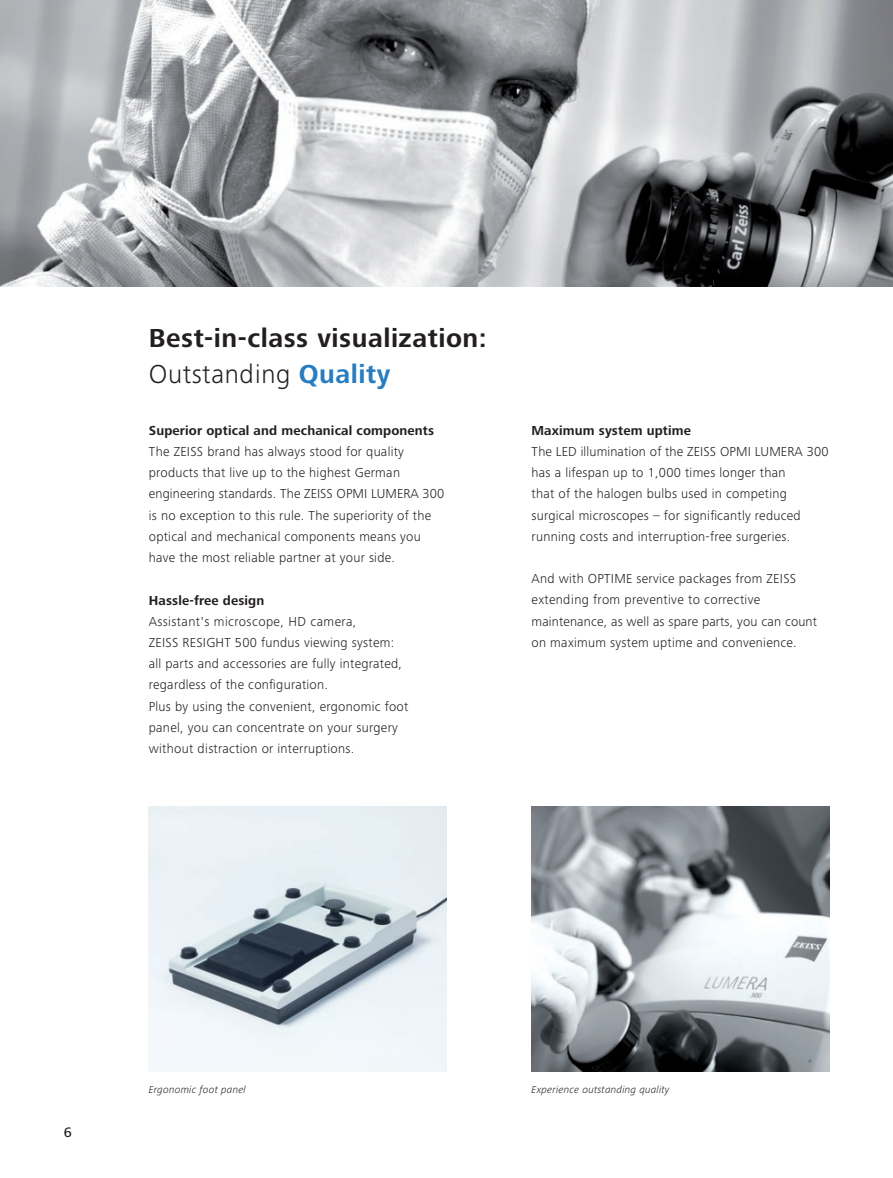
<style>
.page{position:relative;width:893px;height:1178px;background:#fff}
.page>*{position:absolute;margin:0;border:0;box-sizing:border-box;transform-origin:0 0}
.t1{font:700 27px/36px "Zeiss Frutiger Next Pro";letter-spacing:.02em;color:#231f20}
.t2{font:500 14.25px "Zeiss Frutiger Next Pro";color:#231f20}
.t3{font:300 13.5px/21.1px "Zeiss Frutiger Next Pro";letter-spacing:.02em;color:#231f20}
.t4{font:700 13.5px "Zeiss Frutiger Next Pro";letter-spacing:.01em;color:#231f20}
.t5{font:italic 300 10.5px "Zeiss Frutiger Next Pro";letter-spacing:.02em;color:#231f20}
.s1{font-weight:300}
.s2{color:#277dc1}
</style>
<div class="page">
<img style="left:0;top:0;width:893px;height:286px">
<img style="left:531px;top:806px;width:298px;height:266px">
<img style="left:149px;top:806px;width:297px;height:266px">
<h1 class="t1" style="left:149px;top:320px;width:340px">Best-in-class visualization:<br><span class="s1">Outstanding</span> <span class="s2">Quality</span></h1>
<p class="t4" style="left:149px;top:422px;width:287px">Superior optical and mechanical components</p>
<p class="t3" style="left:149px;top:441px;width:297px">The ZEISS brand has always stood for quality products that live up to the highest German engineering standards. The ZEISS OPMI LUMERA 300 is no exception to this rule. The superiority of the optical and mechanical components means you have the most reliable partner at your side.</p>
<p class="t4" style="left:149px;top:592px;width:117px">Hassle-free design</p>
<p class="t3" style="left:149px;top:611px;width:261px">Assistant's microscope, HD camera,<br>ZEISS RESIGHT 500 fundus viewing system: all parts and accessories are fully integrated, regardless of the configuration.<br>Plus by using the convenient, ergonomic foot panel, you can concentrate on your surgery without distraction or interruptions.</p>
<p class="t4" style="left:531px;top:422px;width:161px">Maximum system uptime</p>
<p class="t3" style="left:531px;top:441px;width:298px">The LED illumination of the ZEISS OPMI LUMERA 300 has a lifespan up to 1,000 times longer than<br>that of the halogen bulbs used in competing surgical microscopes – for significantly reduced running costs and interruption-free surgeries.</p>
<p class="t3" style="left:531px;top:568px;width:287px">And with OPTIME service packages from ZEISS extending from preventive to corrective maintenance, as well as spare parts, you can count on maximum system uptime and convenience.</p>
<p class="t2" style="left:64px;top:1124px;width:10px">6</p>
<p class="t5" style="left:149px;top:1083px;width:99px">Ergonomic foot panel</p>
<p class="t5" style="left:531px;top:1083px;width:140px">Experience outstanding quality</p>
</div>
